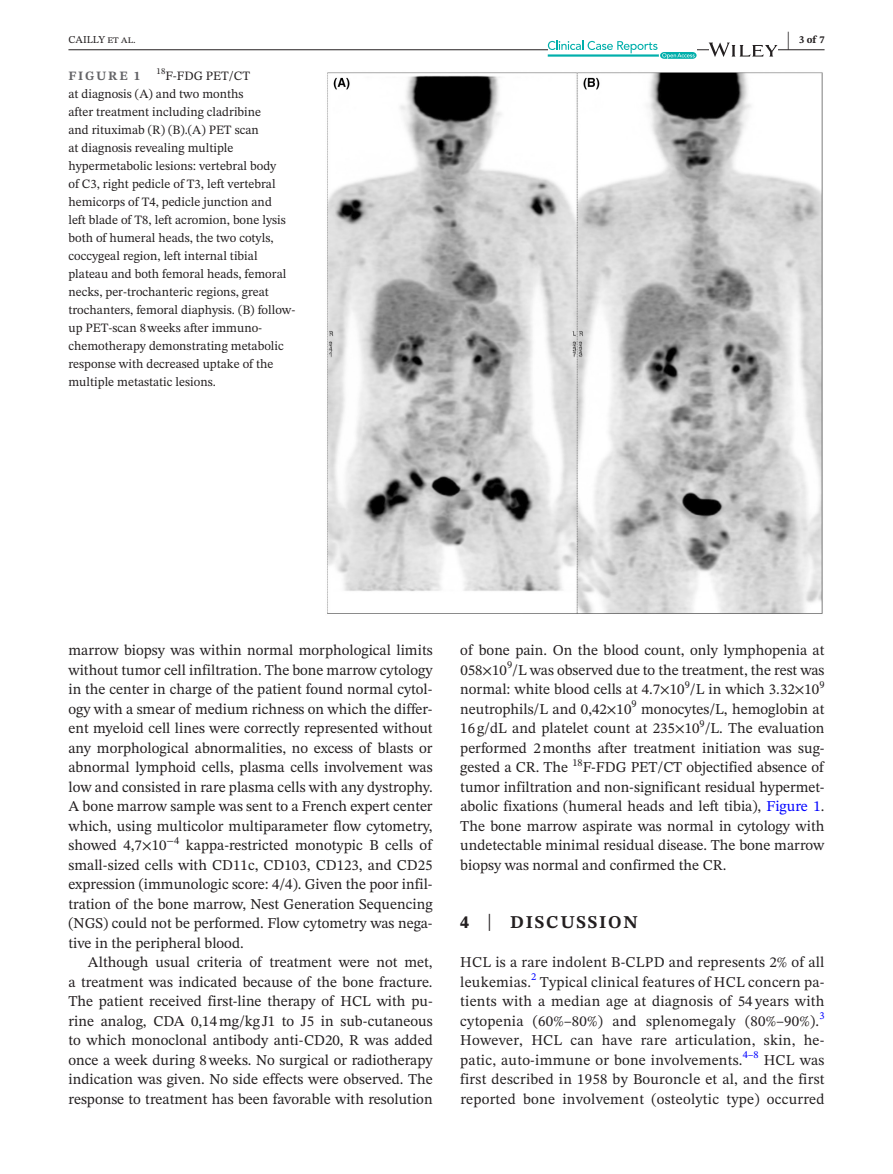
<style>
.page{position:relative;width:893px;height:1174px;background:#fff}
.page>*{position:absolute;margin:0;border:0;box-sizing:border-box;transform-origin:0 0}
.t1{font:700 21px "STIX Two Text";color:#231f20;scale:.42 1}
.t2{font:700 18px "STIX Two Text";letter-spacing:.1em;color:#231f20}
.t3{font:15px/19.5px "STIX Two Text";color:#231f20;text-align:justify}
.t4{font:12.75px/18px "STIX Two Text";color:#231f20}
.t5{font:700 12.75px "STIX Two Text";letter-spacing:.14em;color:#636366}
.t6{font:10.5px "STIX Two Text";color:#231f20}
.t7{font:10.5px "STIX Two Text";color:#00f}
.t8{font:700 10.5px "STIX Two Text";color:#231f20}
.t9{font:8.85px "STIX Two Text";color:#231f20}
.s1{font-family:"STIX"}
.s2{color:#00f}
.s3{font-weight:400;font-size:23.7px}
</style>
<div class="page">
<hr style="left:68px;top:49px;width:756px;height:1px;background:#231f20">
<svg style="left:548px;top:41px;width:149px;height:18px"></svg>
<svg style="left:709px;top:43px;width:68px;height:14px"></svg>
<img style="left:327px;top:72px;width:496px;height:542px">
<h1 class="t1" style="left:787px;top:24px;width:8px">|</h1>
<p class="t6" style="left:68px;top:32px;width:69px">CAILLY et al.</p>
<p class="t8" style="left:799px;top:32px;width:27px">3 of 7</p>
<p class="t9" style="left:157px;top:65px;width:10px">18</p>
<p class="t4" style="left:68px;top:66px;width:229px;text-indent:97px">F-FDG PET/CT<br>at diagnosis (A) and two months<br>after treatment including cladribine<br>and rituximab (R) (B).(A) PET scan<br>at diagnosis revealing multiple hypermetabolic lesions: vertebral body<br>of C3, right pedicle of T3, left vertebral hemicorps of T4, pedicle junction and<br>left blade of T8, left acromion, bone lysis both of humeral heads, the two cotyls, coccygeal region, left internal tibial plateau and both femoral heads, femoral necks, per-trochanteric regions, great trochanters, femoral diaphysis. (B) follow&shy;up PET-scan 8weeks after immuno&shy;chemotherapy demonstrating metabolic response with decreased uptake of the multiple metastatic lesions.</p>
<p class="t5" style="left:68px;top:66px;width:73px">FIGURE 1</p>
<p class="t3" style="left:68px;top:640px;width:366px">marrow biopsy was within normal morphological limits without tumor cell infiltration. The bone marrow cytology in the center in charge of the patient found normal cytol&shy;ogy with a smear of medium richness on which the differ&shy;ent myeloid cell lines were correctly represented without any morphological abnormalities, no excess of blasts or abnormal lymphoid cells, plasma cells involvement was low and consisted in rare plasma cells with any dystrophy.<br>A bone marrow sample was sent to a French expert center which, using multicolor multiparameter flow cytometry, showed 4,7<span class="s1">×</span>10</p>
<p class="t6" style="left:166px;top:832px;width:14px">−4</p>
<p class="t3" style="left:68px;top:835px;width:366px;text-indent:117px">kappa-restricted monotypic B cells of small-sized cells with CD11c, CD103, CD123, and CD25 expression (immunologic score: 4/4). Given the poor infil&shy;tration of the bone marrow, Nest Generation Sequencing (NGS) could not be performed. Flow cytometry was nega&shy;tive in the peripheral blood.</p>
<p class="t3" style="left:68px;top:952px;width:366px;text-indent:20px">Although usual criteria of treatment were not met, a treatment was indicated because of the bone fracture.<br>The patient received first-line therapy of HCL with pu&shy;rine analog, CDA 0,14mg/kg J1 to J5 in sub-cutaneous to which monoclonal antibody anti-CD20, R was added once a week during 8weeks. No surgical or radiotherapy indication was given. No side effects were observed. The response to treatment has been favorable with resolution</p>
<p class="t3" style="left:460px;top:640px;width:366px">of bone pain. On the blood count, only lymphopenia at<br>058<span class="s1">×</span>10 /L was observed due to the treatment, the rest was</p>
<p class="t6" style="left:507px;top:657px;width:7px">9</p>
<p class="t3" style="left:460px;top:679px;width:360px">normal: white blood cells at 4.7<span class="s1">×</span>10 /L in which 3.32<span class="s1">×</span>10</p>
<p class="t6" style="left:685px;top:676px;width:7px">9</p>
<p class="t6" style="left:819px;top:676px;width:7px">9</p>
<p class="t3" style="left:460px;top:699px;width:173px">neutrophils/L and 0,42<span class="s1">×</span>10</p>
<p class="t6" style="left:631px;top:696px;width:7px">9</p>
<p class="t3" style="left:460px;top:699px;width:366px;text-align:right">monocytes/L, hemoglobin at<br>16 g/dL and platelet count at 235<span class="s1">×</span>10 /L. The evaluation</p>
<p class="t6" style="left:699px;top:715px;width:7px">9</p>
<p class="t3" style="left:460px;top:738px;width:366px">performed 2months after treatment initiation was sug&shy;gested a CR. The</p>
<p class="t6" style="left:572px;top:754px;width:12px">18</p>
<p class="t3" style="left:460px;top:757px;width:366px;text-indent:122px">F-FDG PET/CT objectified absence of tumor infiltration and non-significant residual hypermet&shy;abolic fixations (humeral heads and left tibia), <span class="s2">Figure 1</span>.<br>The bone marrow aspirate was normal in cytology with undetectable minimal residual disease. The bone marrow biopsy was normal and confirmed the CR.</p>
<p class="t2" style="left:460px;top:909px;width:179px">4 <span class="s3">|</span> DISCUSSION</p>
<p class="t3" style="left:460px;top:952px;width:366px">HCL is a rare indolent B-CLPD and represents 2% of all leukemias.</p>
<p class="t7" style="left:531px;top:969px;width:7px">2</p>
<p class="t3" style="left:460px;top:972px;width:366px;text-indent:80px">Typical clinical features of HCL concern pa&shy;tients with a median age at diagnosis of 54 years with cytopenia (60%–80%) and splenomegaly (80%–90%).</p>
<p class="t7" style="left:819px;top:1008px;width:7px">3</p>
<p class="t3" style="left:460px;top:1030px;width:366px">However, HCL can have rare articulation, skin, he&shy;patic, auto-immune or bone involvements.</p>
<p class="t7" style="left:743px;top:1047px;width:17px">4–8</p>
<p class="t3" style="left:460px;top:1050px;width:366px;text-indent:303px">HCL was first described in 1958 by Bouroncle et al, and the first reported bone involvement (osteolytic type) occurred</p>
</div>
